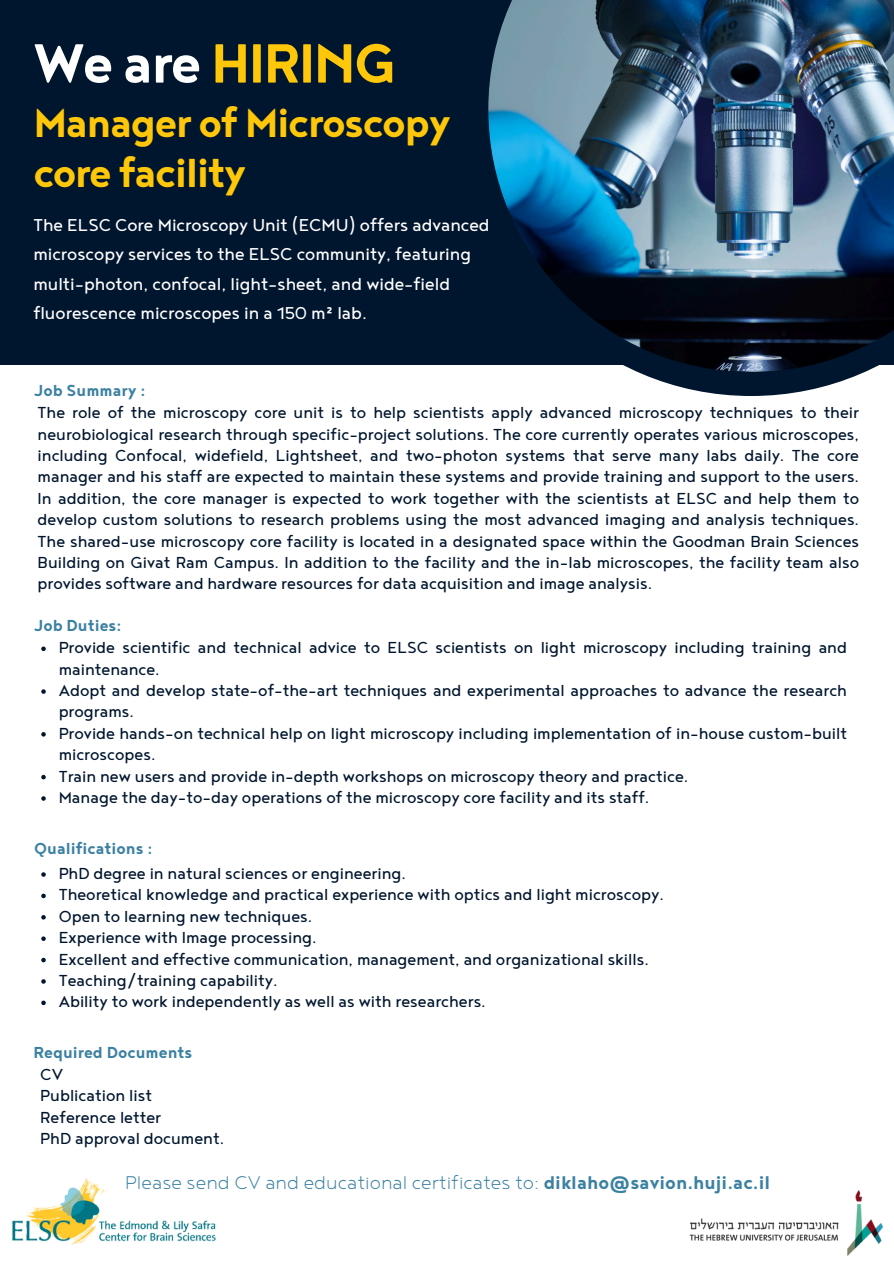
<style>
.page{position:relative;width:894px;height:1264px;background:#fff}
.page>*{position:absolute;margin:0;border:0;box-sizing:border-box;transform-origin:0 0}
.t1{font:700 67.5px "Noyh";letter-spacing:-.03em;color:#ffc709}
.t2{font:700 49.5px/49.5px "Noyh";letter-spacing:-.03em;color:#ffc709}
.t3{font:300 22.5px "Noyh";color:#3c81a2}
.t4{font:21px/29.2px "Noyh";color:#fff}
.t5{font:19.5px/21.3px "Noyh";color:#00162e}
.t6{font:700 19.5px "Noyh";color:#3c81a2}
.s1{color:#fff}
.s2{font-weight:700}
</style>
<div class="page">
<div style="left:0;top:0;width:471px;height:364px;background:#00162e"></div>
<img style="left:12px;top:1178px;width:204px;height:67px">
<img style="left:689px;top:1190px;width:195px;height:66px">
<svg style="left:41px;top:646px;width:5px;height:5px"></svg>
<svg style="left:41px;top:689px;width:5px;height:4px"></svg>
<svg style="left:41px;top:732px;width:5px;height:4px"></svg>
<svg style="left:41px;top:774px;width:5px;height:5px"></svg>
<svg style="left:41px;top:796px;width:5px;height:4px"></svg>
<svg style="left:41px;top:872px;width:5px;height:4px"></svg>
<svg style="left:41px;top:893px;width:5px;height:5px"></svg>
<svg style="left:41px;top:915px;width:5px;height:4px"></svg>
<svg style="left:41px;top:936px;width:5px;height:4px"></svg>
<svg style="left:41px;top:957px;width:5px;height:5px"></svg>
<svg style="left:41px;top:979px;width:5px;height:4px"></svg>
<svg style="left:41px;top:1000px;width:5px;height:5px"></svg>
<svg style="left:471px;top:0;width:394px;height:396px;fill:#00162e"></svg>
<img style="left:488px;top:0;width:405px;height:372px">
<h1 class="t1" style="left:33px;top:34px;width:364px"><span class="s1">We are</span> HIRING</h1>
<h2 class="t2" style="left:33px;top:104px;width:418px">Manager of Microscopy core facility</h2>
<h3 class="t4" style="left:33px;top:213px;width:458px">The ELSC Core Microscopy Unit (ECMU) offers advanced microscopy services to the ELSC community, featuring multi-photon, confocal, light-sheet, and wide-field fluorescence microscopes in a 150 m² lab.</h3>
<p class="t6" style="left:34px;top:381px;width:113px">Job Summary :</p>
<p class="t5" style="left:38px;top:404px;width:822px;text-align:justify">The role of the microscopy core unit is to help scientists apply advanced microscopy techniques to their neurobiological research through specific-project solutions. The core currently operates various microscopes, including Confocal, widefield, Lightsheet, and two-photon systems that serve many labs daily. The core manager and his staff are expected to maintain these systems and provide training and support to the users.<br>In addition, the core manager is expected to work together with the scientists at ELSC and help them to develop custom solutions to research problems using the most advanced imaging and analysis techniques.<br>The shared-use microscopy core facility is located in a designated space within the Goodman Brain Sciences Building on Givat Ram Campus. In addition to the facility and the in-lab microscopes, the facility team also provides software and hardware resources for data acquisition and image analysis.</p>
<p class="t6" style="left:34px;top:616px;width:89px">Job Duties:</p>
<h4 class="t5" style="left:59px;top:639px;width:789px">Provide scientific and technical advice to ELSC scientists on light microscopy including training and maintenance.</h4>
<p class="t5" style="left:59px;top:682px;width:789px">Adopt and develop state-of-the-art techniques and experimental approaches to advance the research programs.</p>
<h4 class="t5" style="left:59px;top:725px;width:789px">Provide hands-on technical help on light microscopy including implementation of in-house custom-built microscopes.</h4>
<p class="t5" style="left:59px;top:767px;width:631px">Train new users and provide in-depth workshops on microscopy theory and practice.</p>
<p class="t5" style="left:59px;top:789px;width:592px">Manage the day-to-day operations of the microscopy core facility and its staff.</p>
<p class="t6" style="left:34px;top:839px;width:120px">Qualifications :</p>
<p class="t5" style="left:59px;top:865px;width:349px">PhD degree in natural sciences or engineering.</p>
<h4 class="t5" style="left:59px;top:886px;width:606px">Theoretical knowledge and practical experience with optics and light microscopy.</h4>
<p class="t5" style="left:59px;top:907px;width:255px">Open to learning new techniques.</p>
<p class="t5" style="left:59px;top:929px;width:259px">Experience with Image processing.</p>
<p class="t5" style="left:59px;top:950px;width:591px">Excellent and effective communication, management, and organizational skills.</p>
<p class="t5" style="left:59px;top:972px;width:220px">Teaching/training capability.</p>
<p class="t5" style="left:59px;top:993px;width:428px">Ability to work independently as well as with researchers.</p>
<p class="t6" style="left:33px;top:1043px;width:160px">Required Documents</p>
<h4 class="t5" style="left:40px;top:1065px;width:24px">CV</h4>
<p class="t5" style="left:40px;top:1087px;width:113px">Publication list</p>
<p class="t5" style="left:40px;top:1108px;width:122px">Reference letter</p>
<p class="t5" style="left:40px;top:1129px;width:185px">PhD approval document.</p>
<p class="t3" style="left:125px;top:1172px;width:646px">Please send CV and educational certificates to: <span class="s2">diklaho@savion.huji.ac.il</span></p>
</div>
